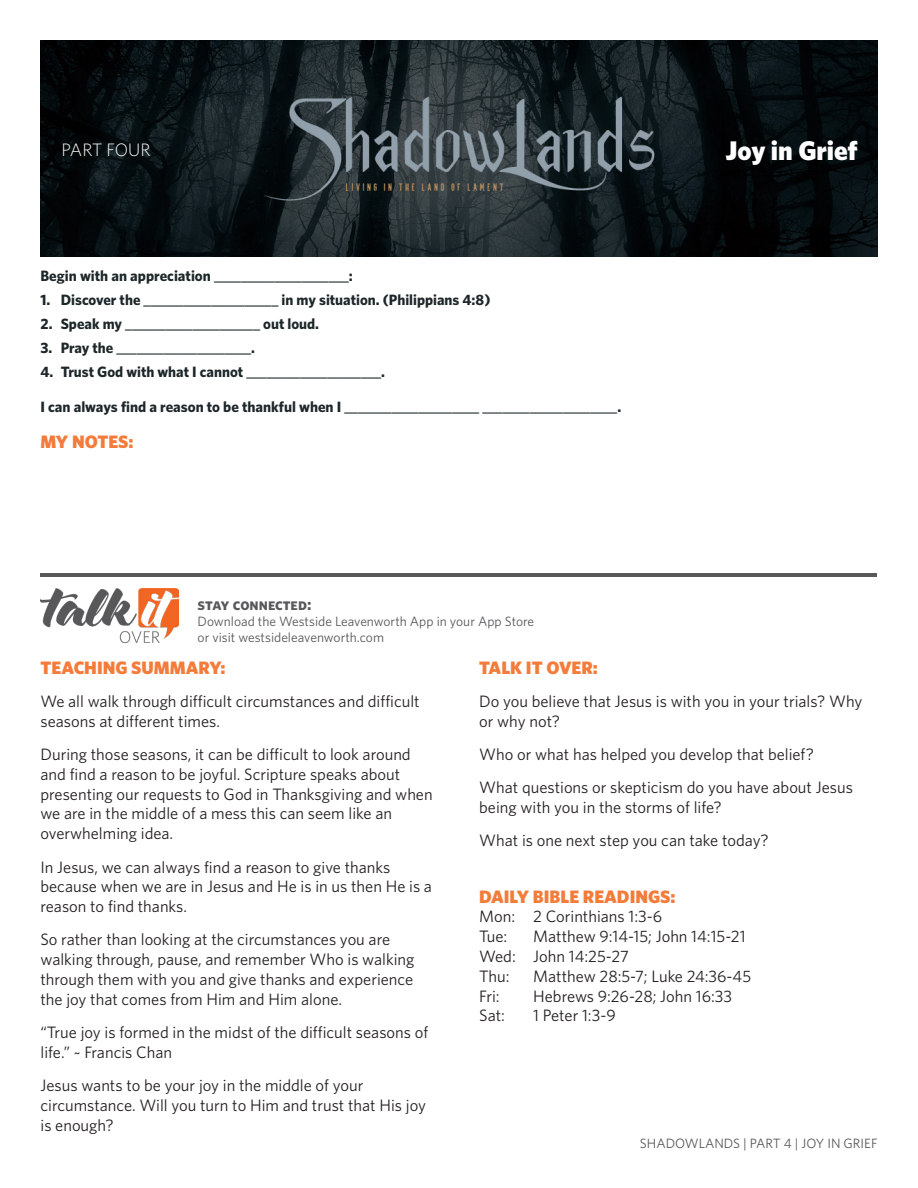
<style>
.page{position:relative;width:918px;height:1188px;background:#fff}
.page>*{position:absolute;margin:0;border:0;box-sizing:border-box;transform-origin:0 0}
.t1{font:900 27px "Whitney HTF";color:#fff}
.TIO-paragraph{font:900 18px "Whitney HTF";color:#f47c3b}
.H2_Orange_after_list{font:900 18px "Whitney HTF";color:#f47c3b}
.t2{font:300 18px "Whitney HTF";letter-spacing:-.005em;color:#fff}
.H2_Orange{font:900 18px "Whitney HTF";color:#f47c3b}
.TIO-paragraph-2{font:16.5px/19.8px "Whitney HTF";color:#231f20}
.TIO-Scriptures{font:16.5px "Whitney HTF";color:#231f20}
.t3{font:16.5px "Whitney HTF Bold SC";letter-spacing:-.01em;color:#57585a}
.Fillin_Bold_-pad_top{font:700 15px "Whitney HTF";color:#1d2629}
.Fillin_Bold_no_pad_b{font:700 15px "Whitney HTF";color:#1d2629}
.t4{font:13.5px/16.2px "Whitney HTF";color:#57585a}
</style>
<div class="page">
<img style="left:40px;top:40px;width:838px;height:216px">
<img style="left:40px;top:588px;width:138px;height:55px">
<hr style="left:40px;top:573px;width:838px;height:4px;background:#58585a">
<p class="t2" style="left:62px;top:139px;width:90px">PART FOUR</p>
<h1 class="t1" style="left:725px;top:134px;width:134px">Joy in Grief</h1>
<p class="Fillin_Bold_no_pad_b" style="left:40px;top:267px;width:314px">Begin with an appreciation ____________________:</p>
<p class="Fillin_Bold_-pad_top" style="left:40px;top:291px;width:451px">1. Discover the ____________________ in my situation. (Philippians 4:8)</p>
<p class="Fillin_Bold_-pad_top" style="left:40px;top:315px;width:280px">2. Speak my ____________________ out loud.</p>
<p class="Fillin_Bold_-pad_top" style="left:40px;top:339px;width:216px">3. Pray the ____________________.</p>
<p class="Fillin_Bold_-pad_top" style="left:40px;top:363px;width:346px">4. Trust God with what I cannot ____________________.</p>
<p class="Fillin_Bold_-pad_top" style="left:40px;top:397px;width:582px">I can always find a reason to be thankful when I ____________________ ____________________.</p>
<p class="H2_Orange" style="left:40px;top:431px;width:95px">MY NOTES:</p>
<p class="t3" style="left:198px;top:594px;width:115px">stay connected:</p>
<p class="t4" style="left:198px;top:613px;width:338px">Download the Westside Leavenworth App in your App Store or visit westsideleavenworth.com</p>
<p class="TIO-paragraph" style="left:40px;top:656px;width:187px">TEACHING SUMMARY:</p>
<p class="TIO-paragraph-2" style="left:40px;top:691px;width:381px">We all walk through difficult circumstances and difficult seasons at different times.</p>
<p class="TIO-paragraph-2" style="left:40px;top:744px;width:394px">During those seasons, it can be difficult to look around and find a reason to be joyful. Scripture speaks about presenting our requests to God in Thanksgiving and when we are in the middle of a mess this can seem like an overwhelming idea.</p>
<p class="TIO-paragraph-2" style="left:40px;top:857px;width:393px">In Jesus, we can always find a reason to give thanks because when we are in Jesus and He is in us then He is a reason to find thanks.</p>
<p class="TIO-paragraph-2" style="left:40px;top:929px;width:376px">So rather than looking at the circumstances you are walking through, pause, and remember Who is walking through them with you and give thanks and experience the joy that comes from Him and Him alone.</p>
<p class="TIO-paragraph-2" style="left:40px;top:1022px;width:389px">“True joy is formed in the midst of the difficult seasons of life.” ~ Francis Chan</p>
<p class="TIO-paragraph-2" style="left:40px;top:1075px;width:387px">Jesus wants to be your joy in the middle of your circumstance. Will you turn to Him and trust that His joy is enough?</p>
<p class="TIO-paragraph" style="left:479px;top:656px;width:120px">TALK IT OVER:</p>
<p class="TIO-paragraph-2" style="left:479px;top:691px;width:385px">Do you believe that Jesus is with you in your trials? Why or why not?</p>
<p class="TIO-paragraph-2" style="left:479px;top:744px;width:336px">Who or what has helped you develop that belief?</p>
<p class="TIO-paragraph-2" style="left:479px;top:777px;width:375px">What questions or skepticism do you have about Jesus being with you in the storms of life?</p>
<p class="TIO-paragraph-2" style="left:479px;top:830px;width:291px">What is one next step you can take today?</p>
<p class="H2_Orange_after_list" style="left:479px;top:885px;width:198px">DAILY BIBLE READINGS:</p>
<p class="TIO-Scriptures" style="left:479px;top:907px;width:184px">Mon: 2 Corinthians 1:3-6</p>
<p class="TIO-Scriptures" style="left:479px;top:927px;width:30px">Tue:</p>
<p class="TIO-Scriptures" style="left:533px;top:927px;width:214px">Matthew 9:14-15; John 14:15-21</p>
<p class="TIO-Scriptures" style="left:479px;top:946px;width:151px">Wed: John 14:25-27</p>
<p class="TIO-Scriptures" style="left:479px;top:966px;width:32px">Thu:</p>
<p class="TIO-Scriptures" style="left:533px;top:966px;width:219px">Matthew 28:5-7; Luke 24:36-45</p>
<p class="TIO-Scriptures" style="left:479px;top:986px;width:22px">Fri:</p>
<p class="TIO-Scriptures" style="left:533px;top:986px;width:200px">Hebrews 9:26-28; John 16:33</p>
<p class="TIO-Scriptures" style="left:479px;top:1006px;width:27px">Sat:</p>
<p class="TIO-Scriptures" style="left:533px;top:1006px;width:84px">1 Peter 1:3-9</p>
<p class="t4" style="left:640px;top:1134px;width:239px">SHADOWLANDS | PART 4 | JOY IN GRIEF</p>
</div>
